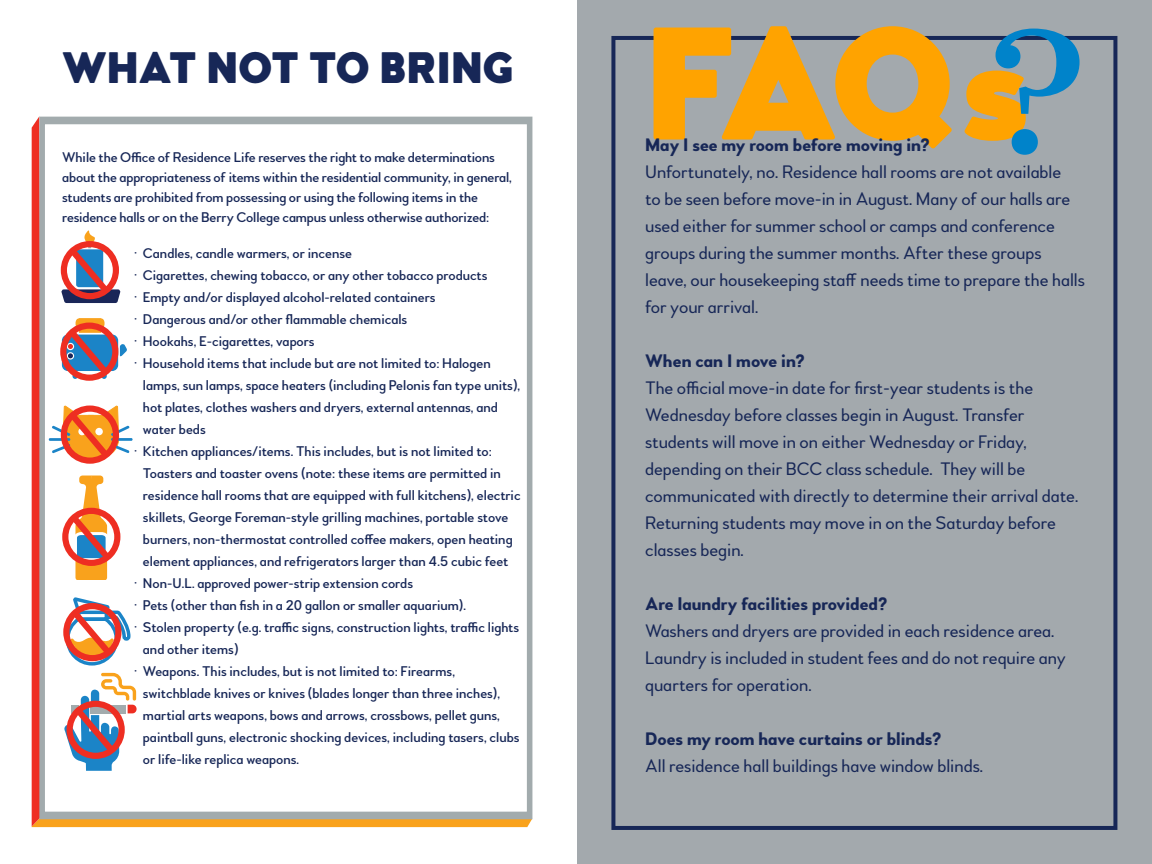
<style>
.page{position:relative;width:1152px;height:864px;background:#fff}
.page>*{position:absolute;margin:0;border:0;box-sizing:border-box;transform-origin:0 0}
.t1{font:900 160px "Woodford Bourne";color:#ffa300}
.t2{font:900 44px "Woodford Bourne";color:#172757}
.t3{font:18px/27px "Woodford Bourne";color:#172757}
.t4{font:700 18px "Woodford Bourne";color:#172757}
.t5{font:500 14px/22px "Woodford Bourne";color:#172757}
.s1{font-family:"Harriet Text";font-weight:500;font-size:179.6px;color:#0083ca}
</style>
<div class="page">
<div style="left:577px;top:0;width:575px;height:864px;background:#a3a9ad"></div>
<svg style="left:32px;top:116px;width:500px;height:711px"></svg>
<div style="left:611px;top:36px;width:506px;height:794px;border:4px solid #172757"></div>
<h2 class="t2" style="left:62px;top:41px;width:453px">WHAT NOT TO BRING</h2>
<p class="t5" style="left:62px;top:148px;width:451px;line-height:20px">While the Office of Residence Life reserves the right to make determinations about the appropriateness of items within the residential community, in general, students are prohibited from possessing or using the following items in the residence halls or on the Berry College campus unless otherwise authorized:</p>
<p class="t5" style="left:134px;top:243px;width:219px">• Candles, candle warmers, or incense</p>
<p class="t5" style="left:134px;top:265px;width:355px">• Cigarettes, chewing tobacco, or any other tobacco products</p>
<p class="t5" style="left:134px;top:287px;width:303px">• Empty and/or displayed alcohol-related containers</p>
<p class="t5" style="left:134px;top:309px;width:275px">• Dangerous and/or other flammable chemicals</p>
<p class="t5" style="left:134px;top:331px;width:182px">• Hookahs, E-cigarettes, vapors</p>
<p class="t5" style="left:143px;top:353px;width:379px;text-indent:-9px">• Household items that include but are not limited to: Halogen lamps, sun lamps, space heaters (including Pelonis fan type units), hot plates, clothes washers and dryers, external antennas, and water beds</p>
<p class="t5" style="left:143px;top:441px;width:379px;text-indent:-9px">• Kitchen appliances/items. This includes, but is not limited to:<br>Toasters and toaster ovens (note: these items are permitted in residence hall rooms that are equipped with full kitchens), electric skillets, George Foreman-style grilling machines, portable stove burners, non-thermostat controlled coffee makers, open heating element appliances, and refrigerators larger than 4.5 cubic feet</p>
<p class="t5" style="left:134px;top:573px;width:280px">• Non-U.L. approved power-strip extension cords</p>
<p class="t5" style="left:134px;top:595px;width:334px">• Pets (other than fish in a 20 gallon or smaller aquarium).</p>
<p class="t5" style="left:143px;top:617px;width:378px;text-indent:-9px">• Stolen property (e.g. traffic signs, construction lights, traffic lights and other items)</p>
<p class="t5" style="left:143px;top:661px;width:378px;text-indent:-9px">• Weapons. This includes, but is not limited to: Firearms, switchblade knives or knives (blades longer than three inches), martial arts weapons, bows and arrows, crossbows, pellet guns, paintball guns, electronic shocking devices, including tasers, clubs or life-like replica weapons.</p>
<h1 class="t1" style="left:644px;top:-12px;width:445px">FAQs<span class="s1">?</span></h1>
<p class="t4" style="left:645px;top:134px;width:286px">May I see my room before moving in?</p>
<p class="t3" style="left:645px;top:159px;width:441px">Unfortunately, no. Residence hall rooms are not available<br>to be seen before move-in in August. Many of our halls are used either for summer school or camps and conference groups during the summer months. After these groups leave, our housekeeping staff needs time to prepare the halls for your arrival.</p>
<p class="t4" style="left:645px;top:350px;width:161px">When can I move in?</p>
<p class="t3" style="left:645px;top:375px;width:435px">The official move-in date for first-year students is the Wednesday before classes begin in August. Transfer students will move in on either Wednesday or Friday, depending on their BCC class schedule. They will be communicated with directly to determine their arrival date.<br>Returning students may move in on the Saturday before classes begin.</p>
<p class="t4" style="left:645px;top:593px;width:244px">Are laundry facilities provided?</p>
<p class="t3" style="left:645px;top:618px;width:422px">Washers and dryers are provided in each residence area.<br>Laundry is included in student fees and do not require any quarters for operation.</p>
<p class="t4" style="left:645px;top:728px;width:298px">Does my room have curtains or blinds?</p>
<p class="t3" style="left:645px;top:753px;width:340px">All residence hall buildings have window blinds.</p>
</div>
